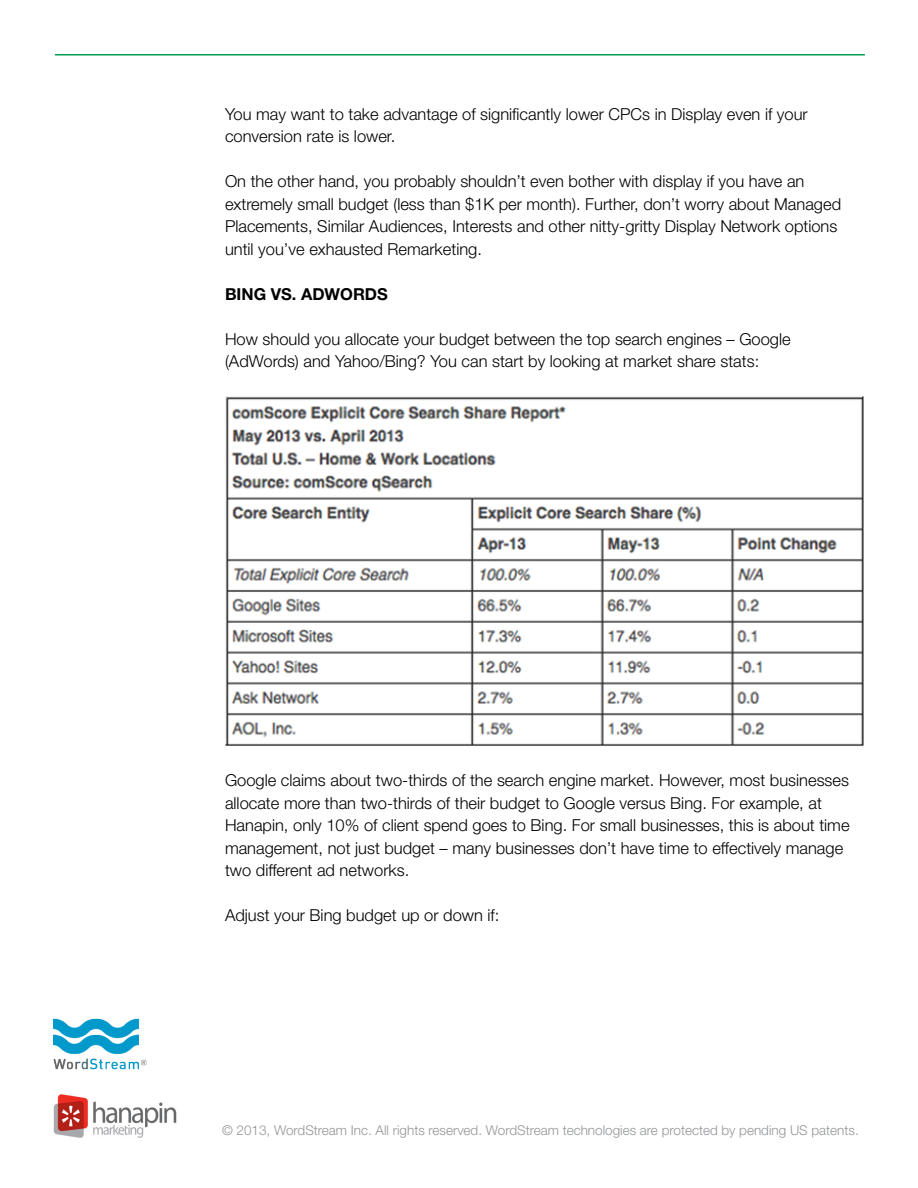
<style>
.page{position:relative;width:918px;height:1188px;background:#fff}
.page>*{position:absolute;margin:0;border:0;box-sizing:border-box;transform-origin:0 0}
.t1{font:300 16.5px/22.5px "Helvetica Neue LT Std";color:#000}
.t2{font:700 16.5px "Helvetica Neue LT Std";color:#000}
.t3{font:300 13.5px "Helvetica Neue LT Std";color:#939598}
</style>
<div class="page">
<hr style="left:55px;top:54px;width:810px;height:2px;background:#039f50">
<img style="left:53px;top:1018px;width:94px;height:52px">
<img style="left:225px;top:397px;width:639px;height:349px">
<img style="left:53px;top:1094px;width:124px;height:44px">
<p class="t1" style="left:225px;top:102px;width:584px">You may want to take advantage of significantly lower CPCs in Display even if your conversion rate is lower.</p>
<p class="t1" style="left:225px;top:170px;width:618px">On the other hand, you probably shouldn’t even bother with display if you have an extremely small budget (less than $1K per month). Further, don’t worry about Managed Placements, Similar Audiences, Interests and other nitty-gritty Display Network options until you’ve exhausted Remarketing.</p>
<p class="t2" style="left:225px;top:284px;width:164px">BING VS. ADWORDS</p>
<p class="t1" style="left:225px;top:327px;width:567px">How should you allocate your budget between the top search engines – Google (AdWords) and Yahoo/Bing? You can start by looking at market share stats:</p>
<p class="t1" style="left:225px;top:769px;width:626px">Google claims about two-thirds of the search engine market. However, most businesses allocate more than two-thirds of their budget to Google versus Bing. For example, at Hanapin, only 10% of client spend goes to Bing. For small businesses, this is about time management, not just budget – many businesses don’t have time to effectively manage two different ad networks.</p>
<p class="t1" style="left:225px;top:904px;width:276px">Adjust your Bing budget up or down if:</p>
<p class="t3" style="left:222px;top:1122px;width:638px">© 2013, WordStream Inc. All rights reserved. WordStream technologies are protected by pending US patents.</p>
</div>
